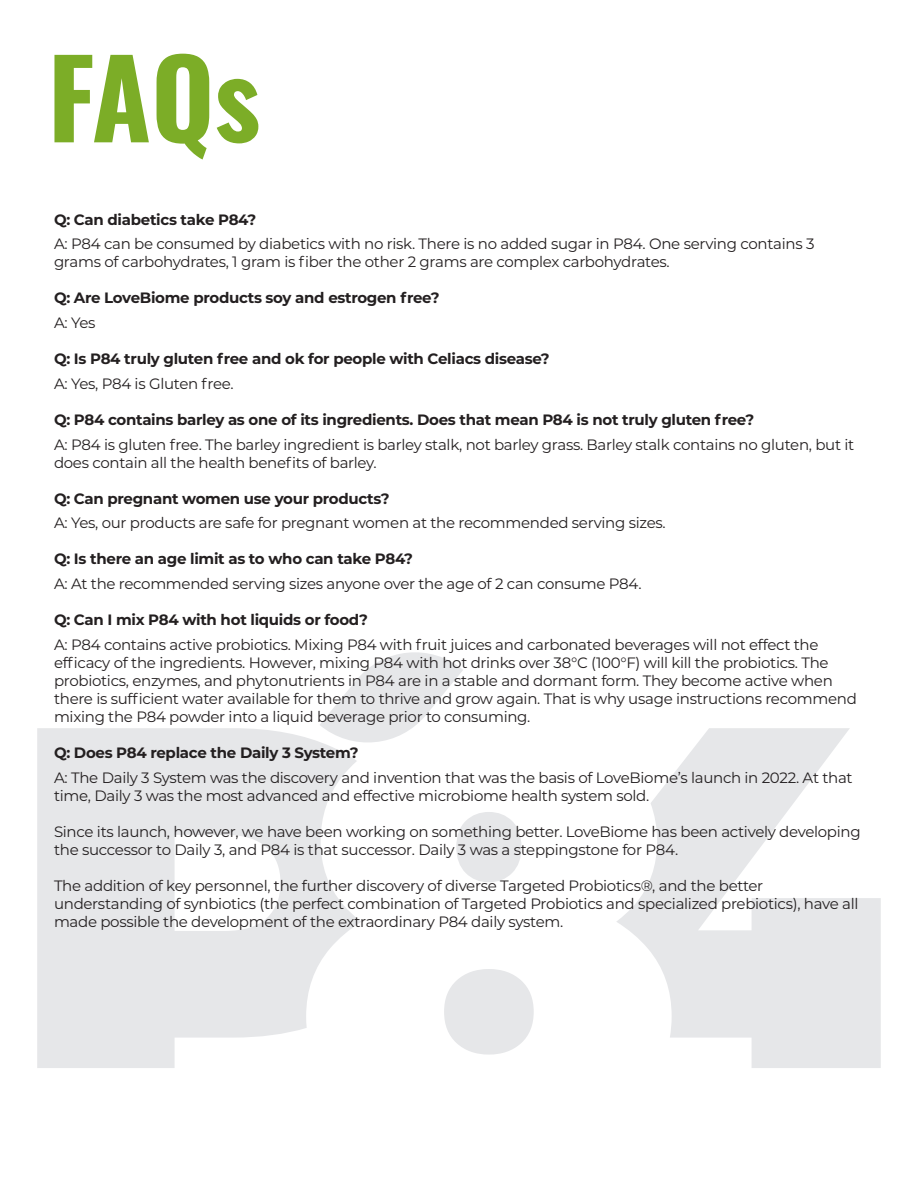
<style>
.page{position:relative;width:918px;height:1188px;background:#fff}
.page>*{position:absolute;margin:0;border:0;box-sizing:border-box;transform-origin:0 0}
.t1{font:108px "Oswald";color:#7cad27}
.t2{font:15px/18px "Montserrat";letter-spacing:-.02em;color:#231f20}
.t3{font:700 15px "Montserrat";letter-spacing:-.02em;color:#231f20}
</style>
<div class="page">
<svg style="left:37px;top:652px;width:844px;height:416px"></svg>
<p class="t1" style="left:48px;top:2px;width:214px">FAQs</p>
<p class="t3" style="left:54px;top:208px;width:204px">Q: Can diabetics take P84?</p>
<p class="t2" style="left:54px;top:234px;width:762px">A: P84 can be consumed by diabetics with no risk. There is no added sugar in P84. One serving contains 3 grams of carbohydrates, 1 gram is fiber the other 2 grams are complex carbohydrates.</p>
<p class="t3" style="left:54px;top:287px;width:387px">Q: Are LoveBiome products soy and estrogen free?</p>
<p class="t2" style="left:54px;top:313px;width:43px">A: Yes</p>
<p class="t3" style="left:54px;top:348px;width:497px">Q: Is P84 truly gluten free and ok for people with Celiacs disease?</p>
<p class="t2" style="left:54px;top:374px;width:181px">A: Yes, P84 is Gluten free.</p>
<p class="t3" style="left:54px;top:409px;width:702px">Q: P84 contains barley as one of its ingredients. Does that mean P84 is not truly gluten free?</p>
<p class="t2" style="left:54px;top:435px;width:802px">A: P84 is gluten free. The barley ingredient is barley stalk, not barley grass. Barley stalk contains no gluten, but it does contain all the health benefits of barley.</p>
<p class="t3" style="left:54px;top:487px;width:337px">Q: Can pregnant women use your products?</p>
<p class="t2" style="left:54px;top:513px;width:613px">A: Yes, our products are safe for pregnant women at the recommended serving sizes.</p>
<p class="t3" style="left:54px;top:548px;width:361px">Q: Is there an age limit as to who can take P84?</p>
<p class="t2" style="left:54px;top:574px;width:589px">A: At the recommended serving sizes anyone over the age of 2 can consume P84.</p>
<p class="t3" style="left:54px;top:609px;width:315px">Q: Can I mix P84 with hot liquids or food?</p>
<p class="t2" style="left:54px;top:635px;width:804px">A: P84 contains active probiotics. Mixing P84 with fruit juices and carbonated beverages will not effect the efficacy of the ingredients. However, mixing P84 with hot drinks over 38°C (100°F) will kill the probiotics. The probiotics, enzymes, and phytonutrients in P84 are in a stable and dormant form. They become active when there is sufficient water available for them to thrive and grow again. That is why usage instructions recommend mixing the P84 powder into a liquid beverage prior to consuming.</p>
<p class="t3" style="left:54px;top:742px;width:306px">Q: Does P84 replace the Daily 3 System?</p>
<p class="t2" style="left:54px;top:768px;width:800px">A: The Daily 3 System was the discovery and invention that was the basis of LoveBiome’s launch in 2022. At that time, Daily 3 was the most advanced and effective microbiome health system sold.</p>
<p class="t2" style="left:54px;top:822px;width:808px">Since its launch, however, we have been working on something better. LoveBiome has been actively developing the successor to Daily 3, and P84 is that successor. Daily 3 was a steppingstone for P84.</p>
<p class="t2" style="left:54px;top:876px;width:806px">The addition of key personnel, the further discovery of diverse Targeted Probiotics®, and the better understanding of synbiotics (the perfect combination of Targeted Probiotics and specialized prebiotics), have all made possible the development of the extraordinary P84 daily system.</p>
</div>
